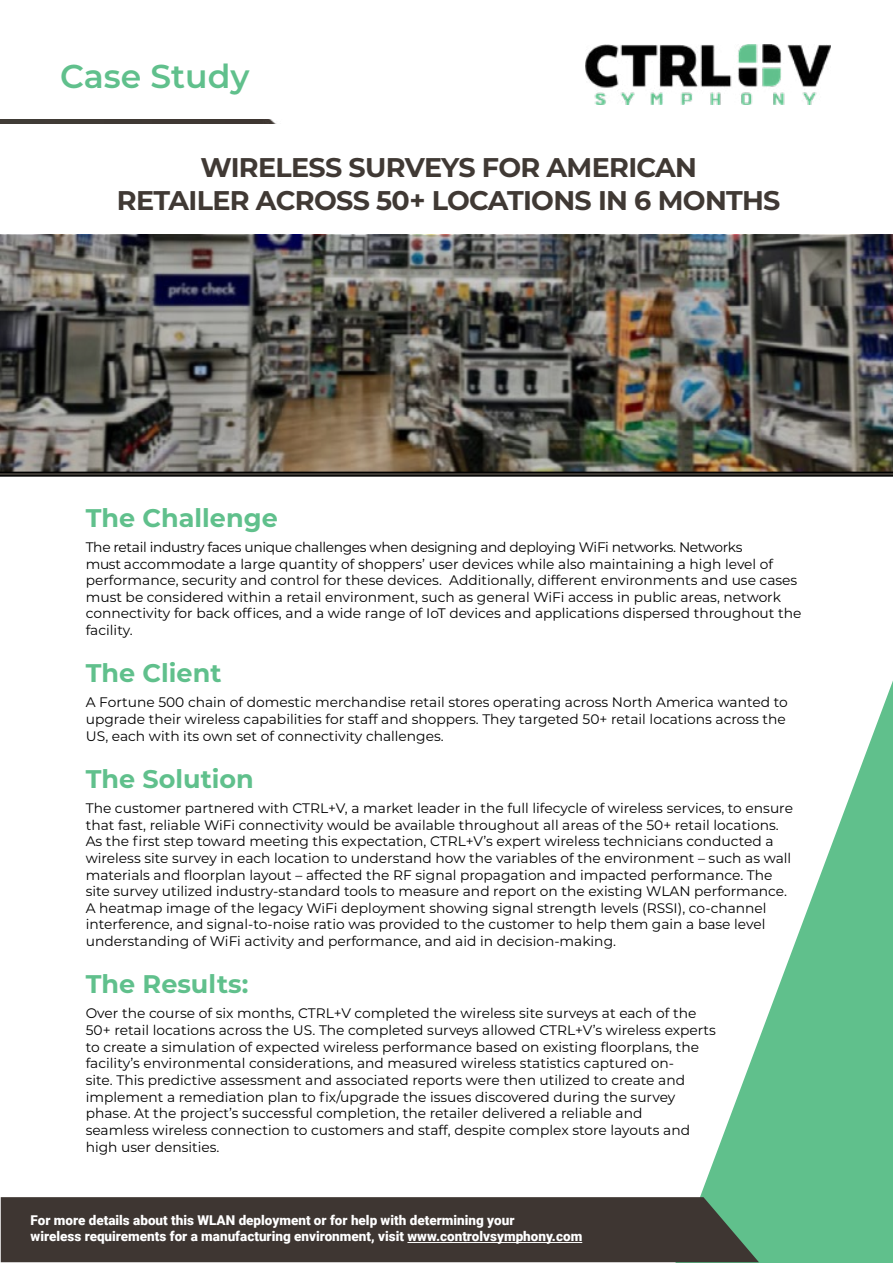
<style>
.page{position:relative;width:893px;height:1263px;background:#fff}
.page>*{position:absolute;margin:0;border:0;box-sizing:border-box;transform-origin:0 0}
.t1{font:600 33px "Montserrat";color:#60c08c}
.t2{font:700 27px/33px "Montserrat";letter-spacing:-.025em;color:#403934;text-align:center}
.t3{font:700 25.5px "Montserrat";color:#60c08c}
.t4{font:13.8px/16.6px "Montserrat";color:#000}
.t5{font:900 13.5px/16.2px "Roboto";color:#fff}
</style>
<div class="page">
<svg style="left:675px;top:681px;width:218px;height:582px"></svg>
<div style="left:1px;top:1197px;width:758px;height:65px;background:#3e3632"></div>
<img style="left:585px;top:44px;width:245px;height:60px">
<hr style="left:407px;top:1242px;width:175px;height:1px;background:#fff">
<img style="left:0;top:119px;width:277px;height:5px">
<svg style="left:0;top:472px;width:893px;height:5px"></svg>
<img style="left:0;top:236px;width:893px;height:236px">
<h1 class="t1" style="left:60px;top:53px;width:191px">Case Study</h1>
<h2 class="t2" style="left:117px;top:149px;width:665px">WIRELESS SURVEYS FOR AMERICAN<br>RETAILER ACROSS 50+ LOCATIONS IN 6 MONTHS</h2>
<h3 class="t3" style="left:86px;top:499px;width:194px">The Challenge</h3>
<p class="t4" style="left:86px;top:538px;width:717px">The retail industry faces unique challenges when designing and deploying WiFi networks. Networks<br>must accommodate a large quantity of shoppers’ user devices while also maintaining a high level of performance, security and control for these devices. Additionally, different environments and use cases must be considered within a retail environment, such as general WiFi access in public areas, network connectivity for back offices, and a wide range of IoT devices and applications dispersed throughout the facility.</p>
<h3 class="t3" style="left:86px;top:655px;width:137px">The Client</h3>
<p class="t4" style="left:86px;top:694px;width:703px">A Fortune 500 chain of domestic merchandise retail stores operating across North America wanted to upgrade their wireless capabilities for staff and shoppers. They targeted 50+ retail locations across the<br>US, each with its own set of connectivity challenges.</p>
<h3 class="t3" style="left:86px;top:760px;width:170px">The Solution</h3>
<p class="t4" style="left:86px;top:799px;width:709px">The customer partnered with CTRL+V, a market leader in the full lifecycle of wireless services, to ensure that fast, reliable WiFi connectivity would be available throughout all areas of the 50+ retail locations.<br>As the first step toward meeting this expectation, CTRL+V’s expert wireless technicians conducted a wireless site survey in each location to understand how the variables of the environment – such as wall materials and floorplan layout – affected the RF signal propagation and impacted performance. The site survey utilized industry-standard tools to measure and report on the existing WLAN performance.<br>A heatmap image of the legacy WiFi deployment showing signal strength levels (RSSI), co-channel interference, and signal-to-noise ratio was provided to the customer to help them gain a base level understanding of WiFi activity and performance, and aid in decision-making.</p>
<h3 class="t3" style="left:86px;top:965px;width:164px">The Results:</h3>
<p class="t4" style="left:86px;top:1004px;width:632px">Over the course of six months, CTRL+V completed the wireless site surveys at each of the 50+ retail locations across the US. The completed surveys allowed CTRL+V’s wireless experts to create a simulation of expected wireless performance based on existing floorplans, the facility’s environmental considerations, and measured wireless statistics captured on-<br>site. This predictive assessment and associated reports were then utilized to create and implement a remediation plan to fix/upgrade the issues discovered during the survey phase. At the project’s successful completion, the retailer delivered a reliable and<br>seamless wireless connection to customers and staff, despite complex store layouts and high user densities.</p>
<p class="t5" style="left:31px;top:1212px;width:553px">For more details about this WLAN deployment or for help with determining your<br>wireless requirements for a manufacturing environment, visit www.controlvsymphony.com</p>
</div>
